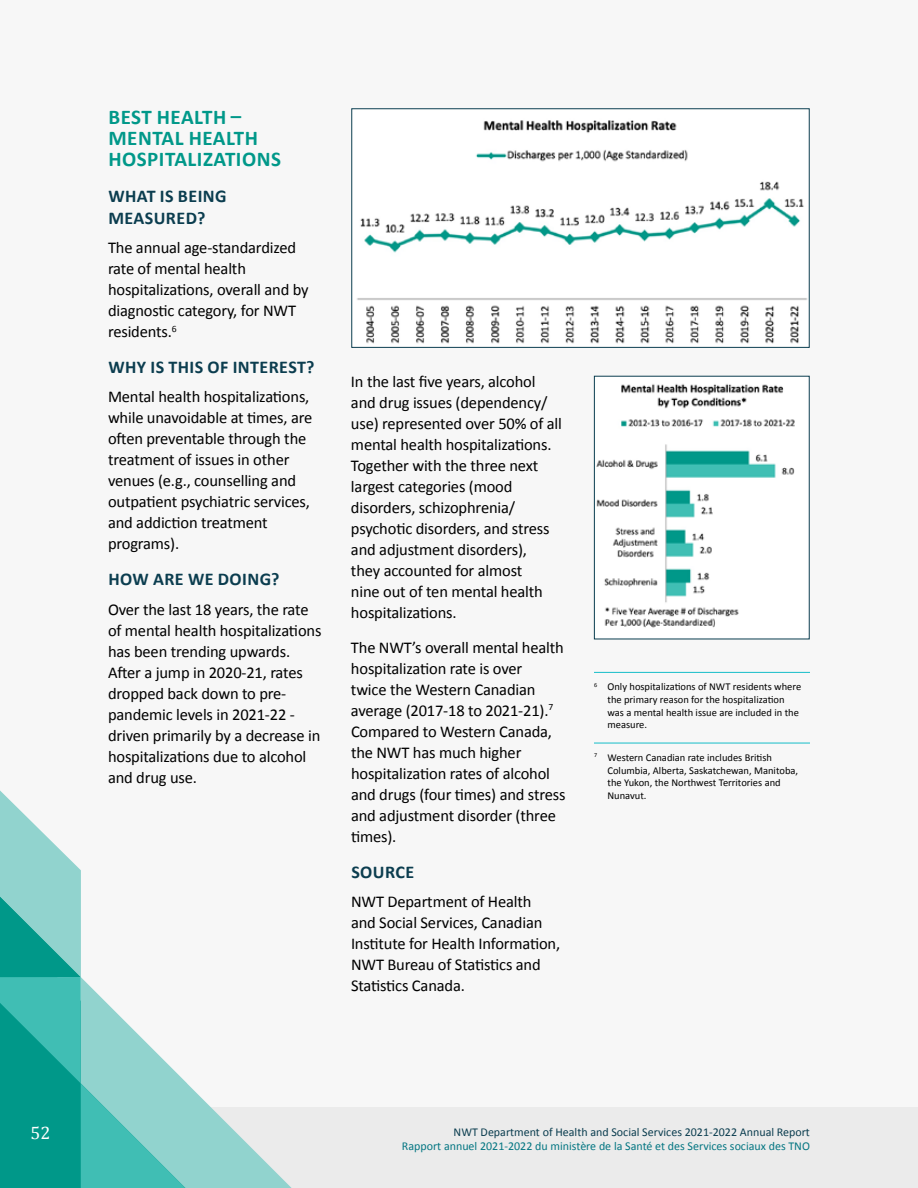
<style>
.page{position:relative;width:918px;height:1188px;background:#f7f7f7}
.page>*{position:absolute;margin:0;border:0;box-sizing:border-box;transform-origin:0 0}
.t1{font:700 21px/21px "Calibri";letter-spacing:.025em;color:#009889}
.t2{font:700 18px/22.5px "Calibri";letter-spacing:.025em;color:#0b3d4f}
.t3{font:18px "Cambria";color:#fff}
.t4{font:16.5px/21px "Calibri";letter-spacing:-.01em;color:#000}
.t5{font:12px "Calibri";color:#047682}
.t6{font:12px "Calibri";color:#0b3d4f}
.t7{font:10.5px/12.6px "Calibri";color:#000}
</style>
<div class="page">
<div style="left:0;top:1107px;width:918px;height:81px;background:#ebebeb"></div>
<svg style="left:187px;top:1083px;width:105px;height:105px"></svg>
<svg style="left:0;top:790px;width:187px;height:398px"></svg>
<img style="left:357px;top:120px;width:450px;height:224px">
<div style="left:351px;top:108px;width:459px;height:240px;border:1px solid #0b3d4f"></div>
<img style="left:596px;top:384px;width:199px;height:244px">
<hr style="left:594px;top:672px;width:216px;height:1px;background:#15bdc8">
<hr style="left:594px;top:743px;width:216px;height:1px;background:#15bdc8">
<p class="t1" style="left:108px;top:106px;width:174px">BEST HEALTH –<br>MENTAL HEALTH<br>HOSPITALIZATIONS</p>
<p class="t2" style="left:108px;top:185px;width:120px">WHAT IS BEING<br>MEASURED?</p>
<p class="t4" style="left:108px;top:237px;width:202px">The annual age-standardized rate of mental health hospitalizations, overall and by diagnostic category, for NWT residents.<sup>6</sup></p>
<p class="t2" style="left:108px;top:356px;width:208px">WHY IS THIS OF INTEREST?</p>
<p class="t4" style="left:108px;top:387px;width:206px">Mental health hospitalizations, while unavoidable at times, are often preventable through the treatment of issues in other venues (e.g., counselling and outpatient psychiatric services, and addiction treatment programs).</p>
<p class="t2" style="left:108px;top:568px;width:173px">HOW ARE WE DOING?</p>
<p class="t4" style="left:108px;top:599px;width:215px">Over the last 18 years, the rate of mental health hospitalizations has been trending upwards.<br>After a jump in 2020-21, rates dropped back down to pre&shy;pandemic levels in 2021-22 - driven primarily by a decrease in hospitalizations due to alcohol and drug use.</p>
<p class="t4" style="left:351px;top:371px;width:213px">In the last five years, alcohol and drug issues (dependency/ use) represented over 50% of all mental health hospitalizations.<br>Together with the three next largest categories (mood disorders, schizophrenia/ psychotic disorders, and stress and adjustment disorders),<br>they accounted for almost<br>nine out of ten mental health hospitalizations.</p>
<p class="t4" style="left:351px;top:637px;width:216px">The NWT’s overall mental health hospitalization rate is over<br>twice the Western Canadian average (2017-18 to 2021-21).<sup>7<br></sup>Compared to Western Canada, the NWT has much higher hospitalization rates of alcohol and drugs (four times) and stress and adjustment disorder (three times).</p>
<p class="t2" style="left:351px;top:861px;width:64px">SOURCE</p>
<p class="t4" style="left:351px;top:891px;width:211px">NWT Department of Health and Social Services, Canadian<br>Institute for Health Information,<br>NWT Bureau of Statistics and<br>Statistics Canada.</p>
<p class="t7" style="left:608px;top:681px;width:195px;text-indent:-14px"><sup>6</sup> Only hospitalizations of NWT residents where the primary reason for the hospitalization was a mental health issue are included in the measure.</p>
<p class="t7" style="left:608px;top:751px;width:192px;text-indent:-14px"><sup>7</sup> Western Canadian rate includes British Columbia, Alberta, Saskatchewan, Manitoba, the Yukon, the Northwest Territories and Nunavut.</p>
<p class="t3" style="left:31px;top:1122px;width:21px">52</p>
<p class="t6" style="left:454px;top:1124px;width:358px">NWT Department of Health and Social Services 2021-2022 Annual Report</p>
<p class="t5" style="left:402px;top:1138px;width:410px">Rapport annuel 2021-2022 du ministère de la Santé et des Services sociaux des TNO</p>
</div>
